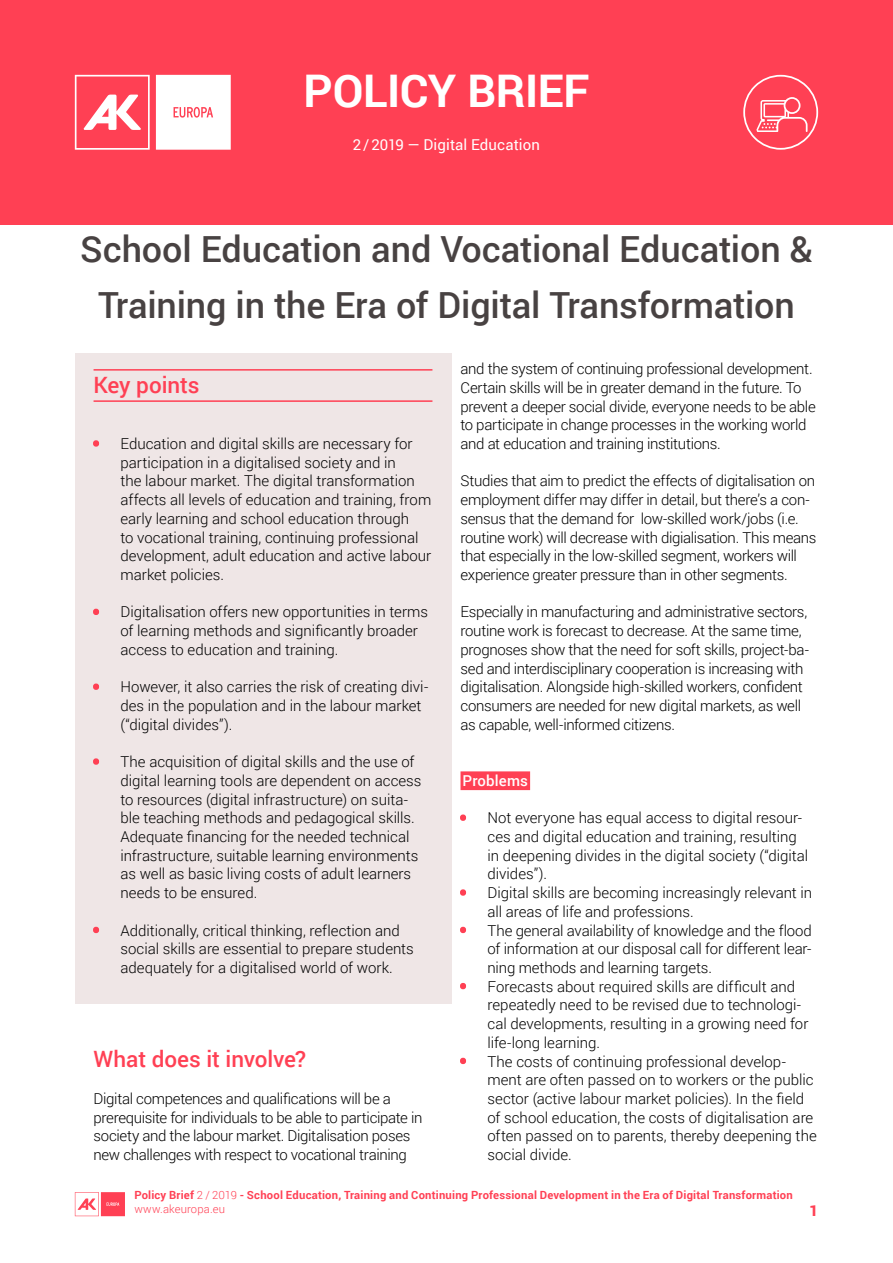
<style>
.page{position:relative;width:893px;height:1263px;background:#fff}
.page>*{position:absolute;margin:0;border:0;box-sizing:border-box;transform-origin:0 0}
.t1{font:700 45px "Roboto";letter-spacing:-.01em;color:#fff}
.t2{font:500 36px/56.1px "Roboto";letter-spacing:-.005em;color:#484242;text-align:center}
.t3{font:500 22.5px "Roboto";letter-spacing:-.005em;color:#ff4054}
.t4{font:300 15px/18.8px "Roboto";letter-spacing:-.01em;color:#000}
.t5{font:15px "Roboto";letter-spacing:.005em;color:#fff}
.t6{font:500 15px "Roboto";letter-spacing:.005em;color:#fff}
.t7{font:900 15px "Roboto";color:#ff4054}
.t8{font:700 11.25px/14.1px "Roboto";letter-spacing:.02em;color:#ff4054}
.s1{font-weight:400;color:#ff4054}
.s2{font-weight:300}
</style>
<div class="page">
<svg style="left:75px;top:1192px;width:50px;height:24px"></svg>
<div style="left:0;top:0;width:893px;height:225px;background:#ff4054"></div>
<svg style="left:75px;top:75px;width:75px;height:75px"></svg>
<svg style="left:156px;top:75px;width:75px;height:75px;background:#fff7f7"></svg>
<div style="left:75px;top:353px;width:376px;height:650px;background:#efe6e6"></div>
<hr style="left:94px;top:369px;width:338px;height:2px;background:#ff4054">
<hr style="left:94px;top:400px;width:338px;height:2px;background:#ff4054">
<svg style="left:93px;top:440px;width:7px;height:7px"></svg>
<svg style="left:93px;top:608px;width:7px;height:7px"></svg>
<svg style="left:93px;top:683px;width:7px;height:7px"></svg>
<svg style="left:93px;top:758px;width:7px;height:7px"></svg>
<svg style="left:93px;top:926px;width:6px;height:8px"></svg>
<svg style="left:743px;top:75px;width:75px;height:75px"></svg>
<div style="left:460px;top:771px;width:70px;height:19px;background:#ff4054"></div>
<svg style="left:460px;top:814px;width:7px;height:7px"></svg>
<svg style="left:460px;top:889px;width:7px;height:7px"></svg>
<svg style="left:460px;top:926px;width:6px;height:8px"></svg>
<svg style="left:460px;top:983px;width:6px;height:7px"></svg>
<svg style="left:460px;top:1057px;width:6px;height:8px"></svg>
<h1 class="t1" style="left:304px;top:59px;width:287px">Policy Brief</h1>
<p class="t5" style="left:353px;top:134px;width:188px">2/2019 — Digital Education</p>
<h2 class="t2" style="left:80px;top:220px;width:734px">School Education and Vocational Education &amp;<br>Training in the Era of Digital Transformation</h2>
<h3 class="t3" style="left:94px;top:369px;width:107px">Key points</h3>
<p class="t4" style="left:121px;top:434px;width:312px;text-indent:-27px"><span class="s1">•</span> Education and digital skills are necessary for participation in a digitalised society and in<br>the labour market. The digital transformation affects all levels of education and training, from early learning and school education through<br>to vocational training, continuing professional development, adult education and active labour market policies.</p>
<p class="t4" style="left:121px;top:602px;width:309px;text-indent:-27px"><span class="s1">•</span> Digitalisation offers new opportunities in terms of learning methods and significantly broader access to education and training.</p>
<p class="t4" style="left:121px;top:677px;width:309px;text-indent:-27px"><span class="s1">•</span> However, it also carries the risk of creating divi&shy;des in the population and in the labour market (“digital divides”).</p>
<p class="t4" style="left:121px;top:752px;width:302px;text-indent:-27px"><span class="s1">•</span> The acquisition of digital skills and the use of digital learning tools are dependent on access to resources (digital infrastructure) on suita&shy;ble teaching methods and pedagogical skills.<br>Adequate financing for the needed technical infrastructure, suitable learning environments as well as basic living costs of adult learners needs to be ensured.</p>
<p class="t4" style="left:121px;top:920px;width:295px;text-indent:-27px"><span class="s1">•</span> Additionally, critical thinking, reflection and social skills are essential to prepare students adequately for a digitalised world of work.</p>
<h3 class="t3" style="left:94px;top:1043px;width:214px">What does it involve?</h3>
<p class="t4" style="left:94px;top:1089px;width:330px">Digital competences and qualifications will be a prerequisite for individuals to be able to participate in society and the labour market. Digitalisation poses new challenges with respect to vocational training</p>
<p class="t4" style="left:460px;top:359px;width:357px">and the system of continuing professional development.<br>Certain skills will be in greater demand in the future. To prevent a deeper social divide, everyone needs to be able to participate in change processes in the working world and at education and training institutions.</p>
<p class="t4" style="left:460px;top:471px;width:357px">Studies that aim to predict the effects of digitalisation on employment differ may differ in detail, but there’s a con&shy;sensus that the demand for low-skilled work/jobs (i.e. routine work) will decrease with digialisation. This means that especially in the low-skilled segment, workers will experience greater pressure than in other segments.</p>
<p class="t4" style="left:460px;top:602px;width:350px">Especially in manufacturing and administrative sectors, routine work is forecast to decrease. At the same time, prognoses show that the need for soft skills, project-ba&shy;sed and interdisciplinary cooperation is increasing with digitalisation. Alongside high-skilled workers, confident consumers are needed for new digital markets, as well as capable, well-informed citizens.</p>
<p class="t6" style="left:463px;top:770px;width:67px">Problems</p>
<p class="t4" style="left:487px;top:808px;width:322px;text-indent:-27px"><span class="s1">•</span> Not everyone has equal access to digital resour&shy;ces and digital education and training, resulting in deepening divides in the digital society (“digital divides”).</p>
<p class="t4" style="left:487px;top:883px;width:326px;text-indent:-27px"><span class="s1">•</span> Digital skills are becoming increasingly relevant in all areas of life and professions.</p>
<p class="t4" style="left:487px;top:920px;width:326px;text-align:justify;text-indent:-27px"><span class="s1">•</span> The general availability of knowledge and the flood of information at our disposal call for different lear&shy;ning methods and learning targets.</p>
<p class="t4" style="left:487px;top:976px;width:322px;text-indent:-27px"><span class="s1">•</span> Forecasts about required skills are difficult and repeatedly need to be revised due to technologi&shy;cal developments, resulting in a growing need for life-long learning.</p>
<p class="t4" style="left:487px;top:1051px;width:331px;text-indent:-27px"><span class="s1">•</span> The costs of continuing professional develop&shy;ment are often passed on to workers or the public sector (active labour market policies). In the field of school education, the costs of digitalisation are often passed on to parents, thereby deepening the social divide.</p>
<p class="t8" style="left:134px;top:1187px;width:660px">Policy Brief <span class="s2">2 / 2019</span> - School Education, Training and Continuing Professional Development in the Era of Digital Transformation <span class="s2">www.akeuropa.eu</span></p>
<p class="t7" style="left:809px;top:1200px;width:10px">1</p>
</div>
